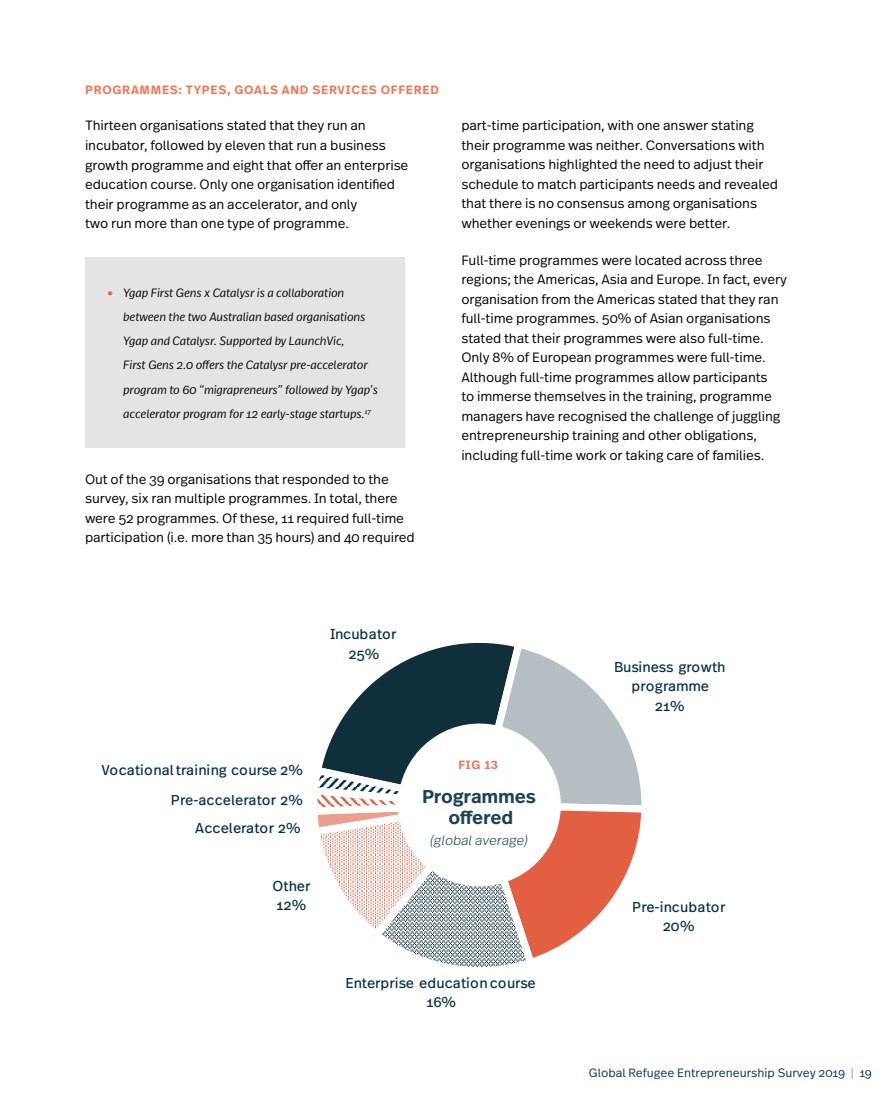
<style>
.page{position:relative;width:893px;height:1106px;background:#fff}
.page>*{position:absolute;margin:0;border:0;box-sizing:border-box;transform-origin:0 0}
.t1{font:600 18.6px/21px "Real Text Pro";letter-spacing:-.01em;color:#1b4457;text-align:center}
.t2{font:14.25px/19.4px "Real Text Pro";color:#003049;text-align:center}
.t3{font:300 13.5px/19.5px "Real Text Pro";letter-spacing:-.01em;color:#000}
.t4{font:italic 300 13.5px "Real Text Pro";letter-spacing:-.01em;color:#1b4457}
.t5{font:italic 300 12px/24.2px "Real Text Pro";letter-spacing:-.01em;color:#000}
.t6{font:600 12px "Real Text Pro";letter-spacing:.06em;color:#f37551}
.t7{font:300 12px "Real Text Pro";color:#00394c}
.s1{font-family:"Texta Alt";font-weight:700;font-style:normal;font-size:25.5px;color:#f26541}
.s2{color:#f26541}
</style>
<div class="page">
<svg style="left:317px;top:642px;width:325px;height:325px"></svg>
<div style="left:85px;top:257px;width:320px;height:190px;background:#e4e4e6"></div>
<p class="t6" style="left:85px;top:81px;width:355px">PROGRAMMES: TYPES, GOALS AND SERVICES OFFERED</p>
<p class="t3" style="left:85px;top:115px;width:325px">Thirteen organisations stated that they run an incubator, followed by eleven that run a business growth programme and eight that offer an enterprise education course. Only one organisation identified their programme as an accelerator, and only<br>two run more than one type of programme.</p>
<p class="t5" style="left:123px;top:280px;width:256px;text-indent:-17px"><span class="s1">•</span> Ygap First Gens x Catalysr is a collaboration between the two Australian based organisations Ygap and Catalysr. Supported by LaunchVic,<br>First Gens 2.0 offers the Catalysr pre-accelerator program to 60 “migrapreneurs” followed by Ygap’s accelerator program for 12 early-stage startups.<sup>17</sup></p>
<p class="t3" style="left:85px;top:469px;width:331px">Out of the 39 organisations that responded to the survey, six ran multiple programmes. In total, there were 52 programmes. Of these, 11 required full-time participation (i.e. more than 35 hours) and 40 required</p>
<p class="t3" style="left:461px;top:115px;width:318px">part-time participation, with one answer stating their programme was neither. Conversations with organisations highlighted the need to adjust their schedule to match participants needs and revealed that there is no consensus among organisations whether evenings or weekends were better.</p>
<p class="t3" style="left:461px;top:249px;width:327px">Full-time programmes were located across three regions; the Americas, Asia and Europe. In fact, every organisation from the Americas stated that they ran full-time programmes. 50% of Asian organisations stated that their programmes were also full-time.<br>Only 8% of European programmes were full-time.<br>Although full-time programmes allow participants<br>to immerse themselves in the training, programme managers have recognised the challenge of juggling entrepreneurship training and other obligations, including full-time work or taking care of families.</p>
<p class="t2" style="left:330px;top:624px;width:68px">Incubator<br>25%</p>
<p class="t2" style="left:101px;top:760px;width:203px">Vocational training course 2%</p>
<p class="t6" style="left:458px;top:756px;width:41px">FIG 13</p>
<p class="t2" style="left:614px;top:657px;width:113px">Business growth programme<br>21%</p>
<p class="t2" style="left:171px;top:789px;width:133px">Pre-accelerator 2%</p>
<p class="t2" style="left:195px;top:818px;width:107px">Accelerator 2%</p>
<p class="t2" style="left:272px;top:875px;width:40px;text-align:left">Other<br>12%</p>
<h1 class="t1" style="left:422px;top:785px;width:116px">Programmes offered</h1>
<p class="t4" style="left:430px;top:830px;width:99px">(global average)</p>
<p class="t2" style="left:346px;top:972px;width:192px">Enterprise education course<br>16%</p>
<p class="t2" style="left:632px;top:897px;width:95px">Pre-incubator<br>20%</p>
<p class="t7" style="left:589px;top:1064px;width:285px">Global Refugee Entrepreneurship Survey 2019 <span class="s2">|</span> 19</p>
</div>
